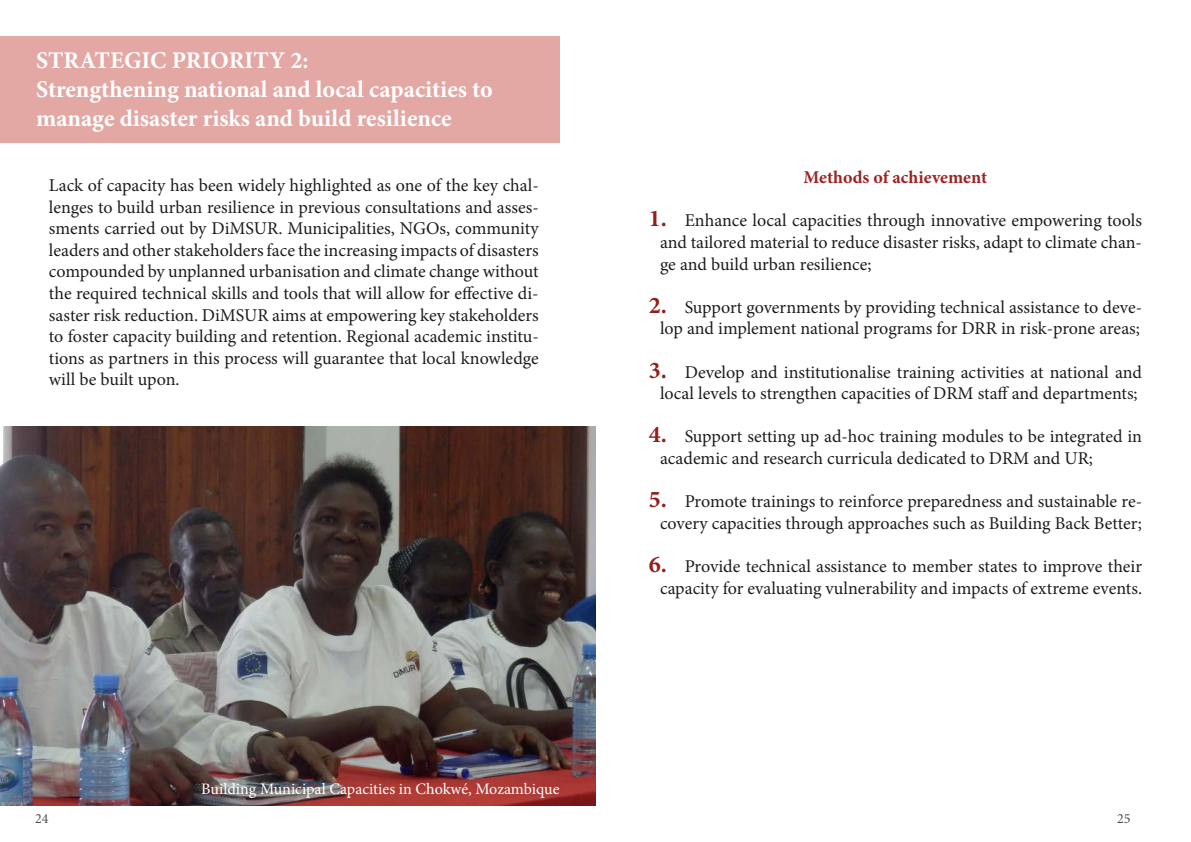
<style>
.page{position:relative;width:1191px;height:842px;background:#fff}
.page>*{position:absolute;margin:0;border:0;box-sizing:border-box;transform-origin:0 0}
.t1{font:700 24px/28.8px "Minion Pro";color:#fff}
.t2{font:18px/21.6px "Minion Pro";color:#1d1d1b;text-align:justify}
.t3{font:700 18px "Minion Pro";color:#9c2424}
.t4{font:16px "Minion Pro";color:#fff}
.t5{font:14px "Minion Pro";color:#4d4d4d}
.s1{font-weight:700;font-size:24px;color:#8f211c}
</style>
<div class="page">
<div style="left:0;top:36px;width:559px;height:106px;background:#e4a8a4"></div>
<img style="left:0;top:427px;width:595px;height:379px">
<h1 class="t1" style="left:36px;top:46px;width:458px">STRATEGIC PRIORITY 2:<br>Strengthening national and local capacities to manage disaster risks and build resilience</h1>
<p class="t2" style="left:49px;top:174px;width:491px">Lack of capacity has been widely highlighted as one of the key chal&shy;lenges to build urban resilience in previous consultations and asses&shy;sments carried out by DiMSUR. Municipalities, NGOs, community leaders and other stakeholders face the increasing impacts of disasters compounded by unplanned urbanisation and climate change without the required technical skills and tools that will allow for effective di&shy;saster risk reduction. DiMSUR aims at empowering key stakeholders to foster capacity building and retention. Regional academic institu&shy;tions as partners in this process will guarantee that local knowledge will be built upon.</p>
<p class="t4" style="left:201px;top:778px;width:360px">Building Municipal Capacities in Chokwé, Mozambique</p>
<p class="t3" style="left:803px;top:165px;width:185px">Methods of achievement</p>
<p class="t2" style="left:660px;top:210px;width:483px;text-indent:-11px"><span class="s1">1.</span> Enhance local capacities through innovative empowering tools and tailored material to reduce disaster risks, adapt to climate chan&shy;ge and build urban resilience;</p>
<p class="t2" style="left:648px;top:296px;width:495px;text-align:center"><span class="s1">2.</span> Support governments by providing technical assistance to deve&shy;lop and implement national programs for DRR in risk-prone areas;</p>
<p class="t2" style="left:648px;top:361px;width:495px;text-align:center"><span class="s1">3.</span> Develop and institutionalise training activities at national and local levels to strengthen capacities of DRM staff and departments;</p>
<p class="t2" style="left:660px;top:426px;width:483px;text-indent:-11px"><span class="s1">4.</span> Support setting up ad-hoc training modules to be integrated in academic and research curricula dedicated to DRM and UR;</p>
<p class="t2" style="left:648px;top:491px;width:495px;text-align:right"><span class="s1">5.</span> Promote trainings to reinforce preparedness and sustainable re&shy;covery capacities through approaches such as Building Back Better;</p>
<p class="t2" style="left:648px;top:556px;width:495px;text-align:right"><span class="s1">6.</span> Provide technical assistance to member states to improve their capacity for evaluating vulnerability and impacts of extreme events.</p>
<p class="t5" style="left:35px;top:809px;width:15px">24</p>
<p class="t5" style="left:1117px;top:809px;width:15px">25</p>
</div>
